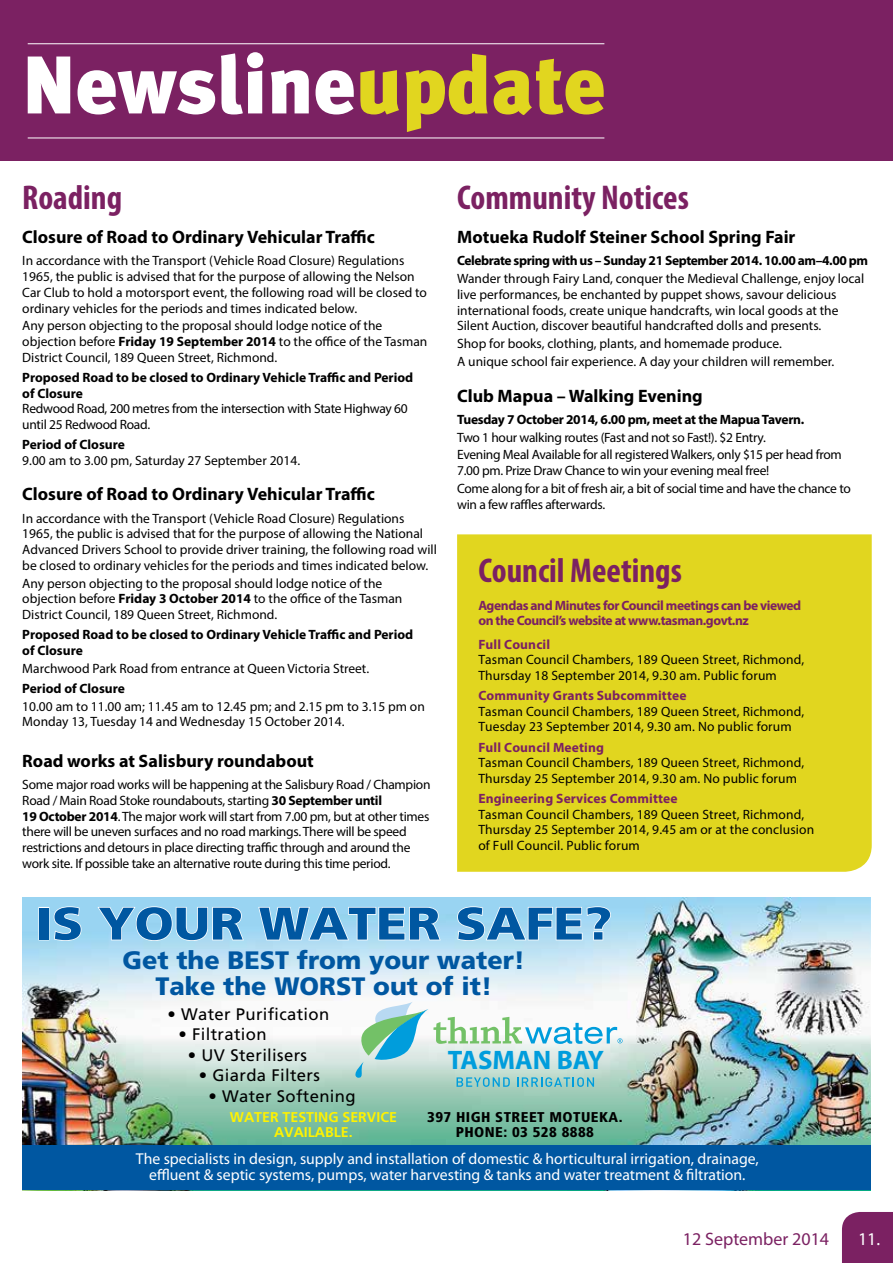
<style>
.page{position:relative;width:893px;height:1263px;background:#fff}
.page>*{position:absolute;margin:0;border:0;box-sizing:border-box;transform-origin:0 0}
.t1{font:900 81.6px "Meta Plus";color:#fff}
.t2{font:900 45.75px "Frutiger";color:#0057a1;scale:1.1 1}
.t3{font:700 condensed 34.5px "Myriad Pro";color:#7b2162}
.t4{font:700 26.85px "Myriad";color:#009ddc}
.t5{font:900 25.2px/26px "Frutiger";color:#0057a1;text-align:center}
.t6{font:700 18px "Myriad Pro";color:#000}
.t7{font:18px "Myriad Pro";color:#7b2162}
.t8{font:18px "Myriad Pro";color:#fff}
.t9{font:16.65px "Frutiger";letter-spacing:.02em;color:#000}
.t10{font:15.75px/15.8px "Myriad Pro";color:#fff;text-align:center}
.t11{font:900 condensed 14.1px/15px "Frutiger";letter-spacing:.03em;color:#000;text-align:center;scale:1.05 1}
.t12{font:700 14.1px/15px "Frutiger";color:#fff200;text-align:center}
.t13{font:13.5px/15.8px "Myriad Pro";color:#000}
.t14{font:13.5px/15.8px "Myriad Pro";letter-spacing:-.02em;color:#000}
.t15{font:700 13.5px/15.8px "Myriad Pro";letter-spacing:-.005em;color:#000}
.t16{font:700 13.5px/15.5px "Myriad Pro";letter-spacing:-.03em;color:#7b2162}
.t17{font:700 13.5px "Myriad Pro";letter-spacing:.01em;color:#7b2162}
.t18{font:700 13.5px "Myriad Pro";letter-spacing:-.03em;color:#000}
.s1{color:#e1d61f}
.s2{font-weight:700}
</style>
<div class="page">
<div style="left:842px;top:1212px;width:51px;height:51px;background:#7b2162"></div>
<img style="left:22px;top:898px;width:848px;height:292px">
<div style="left:22px;top:1145px;width:849px;height:44px;background:#0057a1"></div>
<svg style="left:38px;top:905px;width:574px;height:37px;background:#b0ddf4"></svg>
<svg style="left:350px;top:1002px;width:273px;height:85px"></svg>
<div style="left:0;top:0;width:893px;height:160px;background:#7b2162"></div>
<hr style="left:28px;top:138px;width:576px;height:1px;background:#fff">
<hr style="left:28px;top:43px;width:576px;height:1px;background:#fff">
<div style="left:457px;top:534px;width:415px;height:338px;background:#e1d61f"></div>
<h1 class="t1" style="left:21px;top:37px;width:586px">Newsline<span class="s1">update</span></h1>
<h3 class="t3" style="left:22px;top:175px;width:101px">Roading</h3>
<h3 class="t6" style="left:22px;top:225px;width:354px">Closure of Road to Ordinary Vehicular Traffic</h3>
<p class="t13" style="left:22px;top:253px;width:406px">In accordance with the Transport (Vehicle Road Closure) Regulations 1965, the public is advised that for the purpose of allowing the Nelson Car Club to hold a motorsport event, the following road will be closed to ordinary vehicles for the periods and times indicated below.</p>
<p class="t13" style="left:22px;top:318px;width:407px">Any person objecting to the proposal should lodge notice of the objection before <span class="s2">Friday 19 September 2014</span> to the office of the Tasman<br>District Council, 189 Queen Street, Richmond.</p>
<p class="t15" style="left:22px;top:369px;width:392px">Proposed Road to be closed to Ordinary Vehicle Traffic and Period of Closure</p>
<p class="t14" style="left:22px;top:401px;width:387px">Redwood Road, 200 metres from the intersection with State Highway 60 until 25 Redwood Road.</p>
<p class="t15" style="left:22px;top:436px;width:104px">Period of Closure</p>
<p class="t13" style="left:22px;top:452px;width:279px">9.00 am to 3.00 pm, Saturday 27 September 2014.</p>
<h3 class="t6" style="left:22px;top:483px;width:354px">Closure of Road to Ordinary Vehicular Traffic</h3>
<p class="t13" style="left:22px;top:510px;width:416px">In accordance with the Transport (Vehicle Road Closure) Regulations 1965, the public is advised that for the purpose of allowing the National Advanced Drivers School to provide driver training, the following road will be closed to ordinary vehicles for the periods and times indicated below.</p>
<p class="t13" style="left:22px;top:575px;width:382px">Any person objecting to the proposal should lodge notice of the objection before <span class="s2">Friday 3 October 2014</span> to the office of the Tasman<br>District Council, 189 Queen Street, Richmond.</p>
<p class="t15" style="left:22px;top:626px;width:392px">Proposed Road to be closed to Ordinary Vehicle Traffic and Period of Closure</p>
<p class="t13" style="left:22px;top:660px;width:348px">Marchwood Park Road from entrance at Queen Victoria Street.</p>
<p class="t15" style="left:22px;top:680px;width:104px">Period of Closure</p>
<p class="t13" style="left:22px;top:698px;width:404px">10.00 am to 11.00 am; 11.45 am to 12.45 pm; and 2.15 pm to 3.15 pm on<br>Monday 13, Tuesday 14 and Wednesday 15 October 2014.</p>
<h3 class="t6" style="left:22px;top:749px;width:293px">Road works at Salisbury roundabout</h3>
<p class="t14" style="left:22px;top:776px;width:410px">Some major road works will be happening at the Salisbury Road / Champion Road / Main Road Stoke roundabouts, starting <span class="s2">30 September until<br>19 October 2014</span>. The major work will start from 7.00 pm, but at other times there will be uneven surfaces and no road markings. There will be speed restrictions and detours in place directing traffic through and around the work site. If possible take an alternative route during this time period.</p>
<h3 class="t3" style="left:457px;top:175px;width:233px">Community Notices</h3>
<h3 class="t6" style="left:457px;top:225px;width:340px">Motueka Rudolf Steiner School Spring Fair</h3>
<p class="t18" style="left:457px;top:252px;width:412px">Celebrate spring with us – Sunday 21 September 2014. 10.00 am–4.00 pm</p>
<p class="t13" style="left:457px;top:270px;width:409px">Wander through Fairy Land, conquer the Medieval Challenge, enjoy local live performances, be enchanted by puppet shows, savour delicious international foods, create unique handcrafts, win local goods at the Silent Auction, discover beautiful handcrafted dolls and presents.</p>
<p class="t13" style="left:457px;top:335px;width:379px;line-height:17.9px">Shop for books, clothing, plants, and homemade produce.<br>A unique school fair experience. A day your children will remember.</p>
<h3 class="t6" style="left:457px;top:384px;width:247px">Club Mapua – Walking Evening</h3>
<p class="t15" style="left:457px;top:411px;width:349px">Tuesday 7 October 2014, 6.00 pm, meet at the Mapua Tavern.</p>
<p class="t14" style="left:457px;top:428px;width:386px;line-height:17.9px">Two 1 hour walking routes (Fast and not so Fast!). $2 Entry.<br>Evening Meal Available for all registered Walkers, only $15 per head from</p>
<p class="t14" style="left:457px;top:461px;width:395px;line-height:17.9px">7.00 pm. Prize Draw Chance to win your evening meal free!<br>Come along for a bit of fresh air, a bit of social time and have the chance to</p>
<p class="t14" style="left:457px;top:496px;width:150px">win a few raffles afterwards.</p>
<h3 class="t3" style="left:478px;top:548px;width:205px">Council Meetings</h3>
<p class="t16" style="left:478px;top:597px;width:324px">Agendas and Minutes for Council meetings can be viewed on the Council’s website at www.tasman.govt.nz</p>
<p class="t17" style="left:478px;top:636px;width:73px">Full Council</p>
<p class="t13" style="left:478px;top:652px;width:327px">Tasman Council Chambers, 189 Queen Street, Richmond,<br>Thursday 18 September 2014, 9.30 am. Public forum</p>
<p class="t17" style="left:478px;top:687px;width:210px">Community Grants Subcommittee</p>
<p class="t13" style="left:478px;top:703px;width:327px">Tasman Council Chambers, 189 Queen Street, Richmond,<br>Tuesday 23 September 2014, 9.30 am. No public forum</p>
<p class="t17" style="left:478px;top:739px;width:127px">Full Council Meeting</p>
<p class="t13" style="left:478px;top:755px;width:327px">Tasman Council Chambers, 189 Queen Street, Richmond,<br>Thursday 25 September 2014, 9.30 am. No public forum</p>
<p class="t17" style="left:478px;top:790px;width:201px">Engineering Services Committee</p>
<p class="t13" style="left:478px;top:806px;width:337px">Tasman Council Chambers, 189 Queen Street, Richmond,<br>Thursday 25 September 2014, 9.45 am or at the conclusion of Full Council. Public forum</p>
<h2 class="t2" style="left:36px;top:896px;width:526px">IS YOUR WATER SAFE?</h2>
<h3 class="t5" style="left:123px;top:947px;width:404px">Get the BEST from your water!<br>Take the WORST out of it!</h3>
<p class="t9" style="left:167px;top:1004px;width:163px">• Water Purification</p>
<p class="t9" style="left:178px;top:1024px;width:90px">• Filtration</p>
<p class="t9" style="left:188px;top:1045px;width:121px">• UV Sterilisers</p>
<p class="t9" style="left:199px;top:1065px;width:122px">• Giarda Filters</p>
<p class="t9" style="left:208px;top:1086px;width:149px">• Water Softening</p>
<p class="t12" style="left:230px;top:1109px;width:169px">WATER TESTING SERVICE<br>AVAILABLE.</p>
<h3 class="t4" style="left:448px;top:1046px;width:158px">TASMAN BAY</h3>
<p class="t11" style="left:427px;top:1109px;width:188px">397 HIGH STREET MOTUEKA.<br>PHONE: 03 528 8888</p>
<p class="t10" style="left:136px;top:1151px;width:624px">The specialists in design, supply and installation of domestic &amp; horticultural irrigation, drainage, effluent &amp; septic systems, pumps, water harvesting &amp; tanks and water treatment &amp; filtration.</p>
<h3 class="t7" style="left:683px;top:1227px;width:148px">12 September 2014</h3>
<h3 class="t8" style="left:858px;top:1227px;width:24px">11.</h3>
</div>
